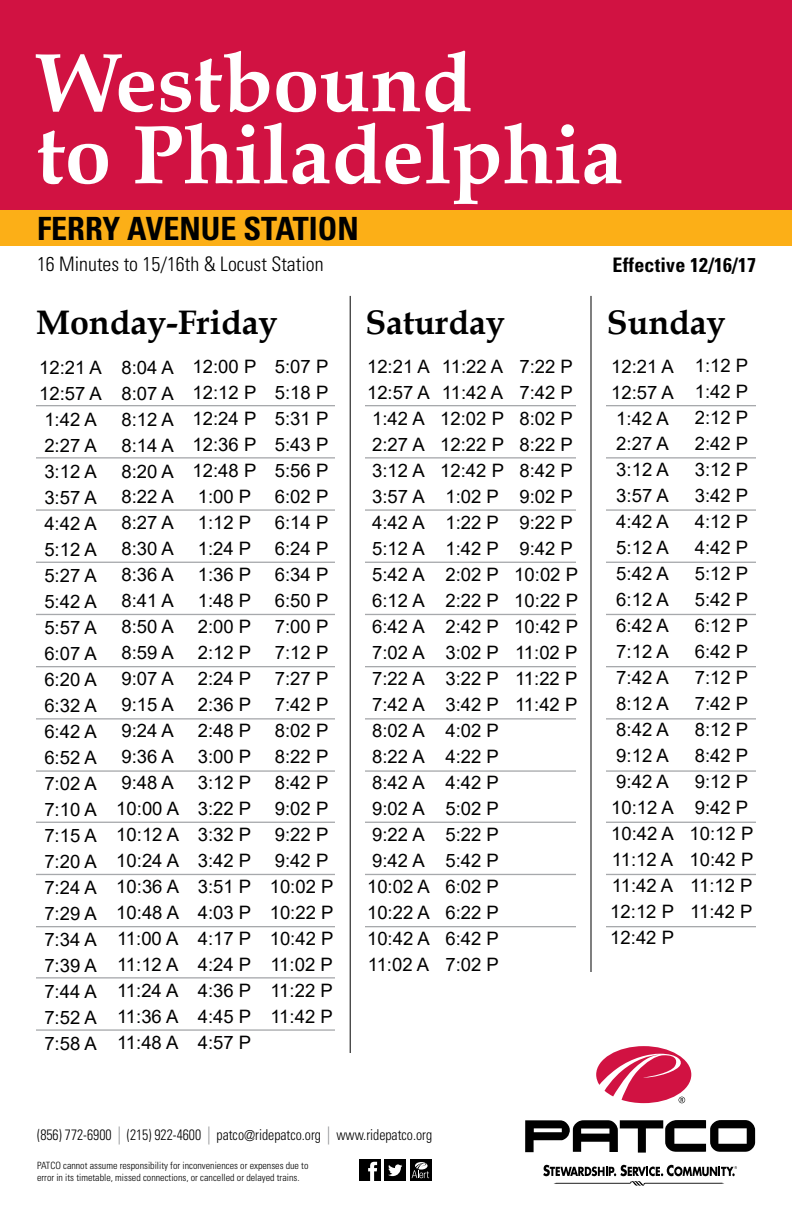
<style>
.page{position:relative;width:792px;height:1224px;background:#fff}
.page>*{position:absolute;margin:0;border:0;box-sizing:border-box;transform-origin:0 0}
.t1{font:700 83.4px/72px "Book Antiqua";color:#fff}
.t2{font:700 34px "Book Antiqua";color:#000}
.t3{font:700 condensed 32px "Univers";color:#000}
.t4{font:300 condensed 20px "Univers";color:#000}
.t5{font:700 condensed 20px "Univers";letter-spacing:.01em;color:#000}
.t6{font:18.5px/26px "Arial";color:#000}
.t7{font:300 condensed 15px "Univers";color:#000;scale:.92 1}
.t8{font:300 condensed 10px/12px "Univers";color:#000}
.s1{font-size:18px;color:#808285}
</style>
<div class="page">
<div style="left:0;top:0;width:792px;height:215px;background:#d11242"></div>
<div style="left:0;top:210px;width:792px;height:36px;background:#fcaf17"></div>
<hr style="left:36px;top:405px;width:720px;height:1px;background:#a7a9ac">
<hr style="left:36px;top:457px;width:720px;height:2px;background:#a7a9ac">
<hr style="left:36px;top:509px;width:720px;height:2px;background:#a7a9ac">
<hr style="left:36px;top:562px;width:720px;height:1px;background:#a7a9ac">
<hr style="left:36px;top:614px;width:720px;height:1px;background:#a7a9ac">
<hr style="left:36px;top:666px;width:720px;height:1px;background:#a7a9ac">
<hr style="left:36px;top:718px;width:720px;height:2px;background:#a7a9ac">
<hr style="left:36px;top:770px;width:720px;height:2px;background:#a7a9ac">
<hr style="left:36px;top:822px;width:720px;height:1px;background:#a7a9ac">
<hr style="left:36px;top:874px;width:720px;height:1px;background:#a7a9ac">
<hr style="left:36px;top:926px;width:720px;height:1px;background:#a7a9ac">
<hr style="left:36px;top:977px;width:312px;height:2px;background:#a7a9ac">
<hr style="left:36px;top:1029px;width:304px;height:2px;background:#a7a9ac">
<div style="left:335px;top:329px;width:30px;height:724px;background:#fff"></div>
<hr style="left:350px;top:296px;width:1px;height:757px;background:#000">
<div style="left:576px;top:325px;width:30px;height:647px;background:#fff"></div>
<hr style="left:590px;top:296px;width:1px;height:676px;background:#000">
<svg style="left:525px;top:1120px;width:230px;height:33px"></svg>
<svg style="left:596px;top:1046px;width:95px;height:57px"></svg>
<svg style="left:543px;top:1165px;width:194px;height:21px"></svg>
<div style="left:384px;top:1160px;width:22px;height:21px;background:#000"></div>
<svg style="left:388px;top:1164px;width:14px;height:12px"></svg>
<div style="left:359px;top:1160px;width:21px;height:21px;background:#000"></div>
<svg style="left:368px;top:1162px;width:9px;height:19px"></svg>
<div style="left:410px;top:1160px;width:21px;height:21px;background:#000"></div>
<svg style="left:412px;top:1162px;width:17px;height:16px"></svg>
<h1 class="t1" style="left:37px;top:47px;width:588px">Westbound<br>to Philadelphia</h1>
<h3 class="t3" style="left:37px;top:209px;width:323px">FERRY AVENUE STATION</h3>
<p class="t4" style="left:37px;top:252px;width:288px">16 Minutes to 15/16th &amp; Locust Station</p>
<p class="t5" style="left:613px;top:252px;width:145px">Effective 12/16/17</p>
<h2 class="t2" style="left:36px;top:300px;width:243px">Monday-Friday</h2>
<h2 class="t2" style="left:365px;top:300px;width:141px">Saturday</h2>
<h2 class="t2" style="left:607px;top:300px;width:120px">Sunday</h2>
<p class="t6" style="left:39px;top:354px;width:64px">12:21 A<br>12:57 A<br>1:42 A<br>2:27 A<br>3:12 A<br>3:57 A<br>4:42 A<br>5:12 A<br>5:27 A<br>5:42 A<br>5:57 A<br>6:07 A<br>6:20 A<br>6:32 A<br>6:42 A<br>6:52 A<br>7:02 A<br>7:10 A<br>7:15 A<br>7:20 A<br>7:24 A<br>7:29 A<br>7:34 A<br>7:39 A<br>7:44 A<br>7:52 A<br>7:58 A</p>
<p class="t6" style="left:116px;top:354px;width:64px">8:04 A<br>8:07 A<br>8:12 A<br>8:14 A<br>8:20 A<br>8:22 A<br>8:27 A<br>8:30 A<br>8:36 A<br>8:41 A<br>8:50 A<br>8:59 A<br>9:07 A<br>9:15 A<br>9:24 A<br>9:36 A<br>9:48 A<br>10:00 A<br>10:12 A<br>10:24 A<br>10:36 A<br>10:48 A<br>11:00 A<br>11:12 A<br>11:24 A<br>11:36 A<br>11:48 A</p>
<p class="t6" style="left:193px;top:354px;width:65px">12:00 P<br>12:12 P<br>12:24 P<br>12:36 P<br>12:48 P<br>1:00 P<br>1:12 P<br>1:24 P<br>1:36 P<br>1:48 P<br>2:00 P<br>2:12 P<br>2:24 P<br>2:36 P<br>2:48 P<br>3:00 P<br>3:12 P<br>3:22 P<br>3:32 P<br>3:42 P<br>3:51 P<br>4:03 P<br>4:17 P<br>4:24 P<br>4:36 P<br>4:45 P<br>4:57 P</p>
<p class="t6" style="left:270px;top:354px;width:65px">5:07 P<br>5:18 P<br>5:31 P<br>5:43 P<br>5:56 P<br>6:02 P<br>6:14 P<br>6:24 P<br>6:34 P<br>6:50 P<br>7:00 P<br>7:12 P<br>7:27 P<br>7:42 P<br>8:02 P<br>8:22 P<br>8:42 P<br>9:02 P<br>9:22 P<br>9:42 P<br>10:02 P<br>10:22 P<br>10:42 P<br>11:02 P<br>11:22 P<br>11:42 P</p>
<p class="t6" style="left:367px;top:353px;width:64px">12:21 A<br>12:57 A<br>1:42 A<br>2:27 A<br>3:12 A<br>3:57 A<br>4:42 A<br>5:12 A<br>5:42 A<br>6:12 A<br>6:42 A<br>7:02 A<br>7:22 A<br>7:42 A<br>8:02 A<br>8:22 A<br>8:42 A<br>9:02 A<br>9:22 A<br>9:42 A<br>10:02 A<br>10:22 A<br>10:42 A<br>11:02 A</p>
<p class="t6" style="left:440px;top:353px;width:65px">11:22 A<br>11:42 A<br>12:02 P<br>12:22 P<br>12:42 P<br>1:02 P<br>1:22 P<br>1:42 P<br>2:02 P<br>2:22 P<br>2:42 P<br>3:02 P<br>3:22 P<br>3:42 P<br>4:02 P<br>4:22 P<br>4:42 P<br>5:02 P<br>5:22 P<br>5:42 P<br>6:02 P<br>6:22 P<br>6:42 P<br>7:02 P</p>
<p class="t6" style="left:514px;top:353px;width:65px">7:22 P<br>7:42 P<br>8:02 P<br>8:22 P<br>8:42 P<br>9:02 P<br>9:22 P<br>9:42 P<br>10:02 P<br>10:22 P<br>10:42 P<br>11:02 P<br>11:22 P<br>11:42 P</p>
<p class="t6" style="left:610px;top:353px;width:65px;text-align:center">12:21 A<br>12:57 A<br>1:42 A<br>2:27 A<br>3:12 A<br>3:57 A<br>4:42 A<br>5:12 A<br>5:42 A<br>6:12 A<br>6:42 A<br>7:12 A<br>7:42 A<br>8:12 A<br>8:42 A<br>9:12 A<br>9:42 A<br>10:12 A<br>10:42 A<br>11:12 A<br>11:42 A<br>12:12 P<br>12:42 P</p>
<p class="t6" style="left:690px;top:353px;width:65px">1:12 P<br>1:42 P<br>2:12 P<br>2:42 P<br>3:12 P<br>3:42 P<br>4:12 P<br>4:42 P<br>5:12 P<br>5:42 P<br>6:12 P<br>6:42 P<br>7:12 P<br>7:42 P<br>8:12 P<br>8:42 P<br>9:12 P<br>9:42 P<br>10:12 P<br>10:42 P<br>11:12 P<br>11:42 P</p>
<p class="t7" style="left:37px;top:1126px;width:431px">(856) 772-6900 <span class="s1">|</span> (215) 922-4600 <span class="s1">|</span> patco@ridepatco.org <span class="s1">|</span> www.ridepatco.org</p>
<p class="t8" style="left:37px;top:1160px;width:273px">PATCO cannot assume responsibility for inconveniences or expenses due to error in its timetable, missed connections, or cancelled or delayed trains.</p>
</div>
